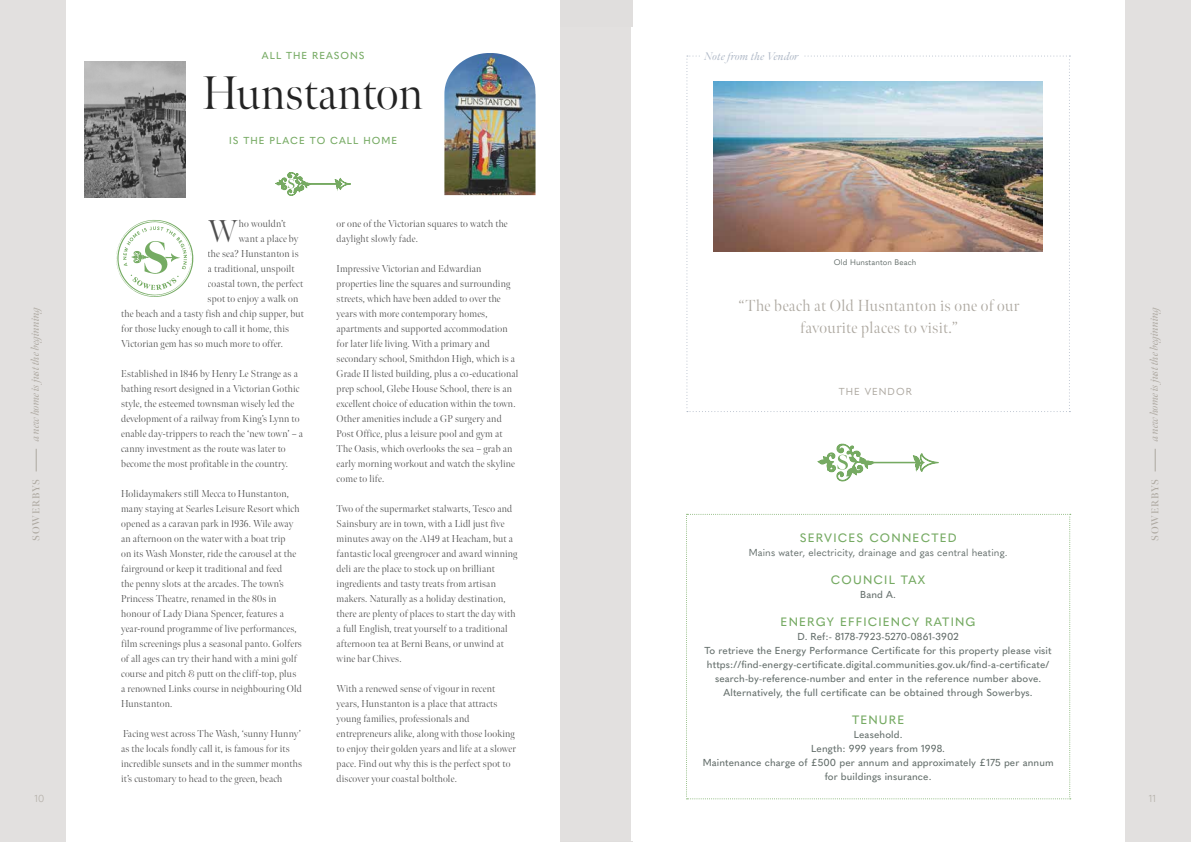
<style>
.page{position:relative;width:1191px;height:842px;background:#fff}
.page>*{position:absolute;margin:0;border:0;box-sizing:border-box;transform-origin:0 0}
.t1{font:300 47px "Meno Banner";color:#232323}
.t2{font:300 31.6px "Meno Banner";color:#4f4f4f}
.t3{font:300 16px/22px "Meno Banner";letter-spacing:.025em;color:#ada8a0;text-align:center}
.t4{font:500 12px "Quasimoda";letter-spacing:.1em;color:#76aa63}
.t5{font:italic 11px "Meno Banner";letter-spacing:-.01em;color:#ada8a0}
.t6{font:italic 11px "Meno Banner";letter-spacing:.025em;color:#abb5c4}
.t7{font:300 10px/15px "Meno Banner";letter-spacing:.02em;color:#4f4f4f}
.t8{font:500 10px/14px "Quasimoda";letter-spacing:.01em;color:#656f6c;text-align:center}
.t9{font:10px "Quasimoda";letter-spacing:.01em;color:#656f6c}
.t10{font:500 10px "Quasimoda";letter-spacing:.1em;color:#76aa63}
.t11{font:600 10px "Meno Banner";letter-spacing:.08em;color:#ada8a0}
.t12{font:10px "Quasimoda";letter-spacing:.1em;color:#aca79f}
.t13{font:300 10px "Quasimoda";color:#ada8a0}
.t14{font:8px "Quasimoda";letter-spacing:.01em;color:#656f6c}
</style>
<div class="page">
<div style="left:0;top:0;width:595px;height:842px;background:#e2e0df"></div>
<div style="left:595px;top:0;width:596px;height:842px;background:#e2e0df"></div>
<svg style="left:36px;top:449px;width:1px;height:22px"></svg>
<svg style="left:1155px;top:449px;width:1px;height:22px"></svg>
<div style="left:631px;top:0;width:493px;height:842px;background:#fff"></div>
<svg style="left:818px;top:444px;width:120px;height:37px"></svg>
<svg style="left:686px;top:56px;width:384px;height:356px"></svg>
<img style="left:714px;top:81px;width:328px;height:170px">
<div style="left:700px;top:51px;width:103px;height:9px;background:#fff"></div>
<svg style="left:686px;top:514px;width:384px;height:285px"></svg>
<div style="left:66px;top:0;width:493px;height:842px;background:#fff"></div>
<img style="left:444px;top:53px;width:91px;height:142px">
<img style="left:84px;top:61px;width:102px;height:137px">
<svg style="left:116px;top:220px;width:77px;height:77px"></svg>
<svg style="left:276px;top:172px;width:75px;height:23px"></svg>
<hr style="left:560px;top:841px;width:72px;height:1px;background:#e0dedd">
<div style="left:560px;top:0;width:72px;height:27px;background:#e0dedd"></div>
<p class="t10" style="left:262px;top:48px;width:104px">ALL THE REASONS</p>
<h1 class="t1" style="left:202px;top:64px;width:222px">Hunstanton</h1>
<p class="t10" style="left:229px;top:132px;width:169px">IS THE PLACE TO CALL HOME</p>
<p class="t6" style="left:704px;top:49px;width:96px">Note from the Vendor</p>
<p class="t7" style="left:337px;top:217px;width:173px">or one of the Victorian squares to watch the daylight slowly fade.</p>
<p class="t7" style="left:337px;top:262px;width:183px">Impressive Victorian and Edwardian properties line the squares and surrounding streets, which have been added to over the years with more contemporary homes, apartments and supported accommodation for later life living. With a primary and secondary school, Smithdon High, which is a Grade II listed building, plus a co-educational prep school, Glebe House School, there is an excellent choice of education within the town.<br>Other amenities include a GP surgery and Post Office, plus a leisure pool and gym at The Oasis, which overlooks the sea – grab an early morning workout and watch the skyline come to life.</p>
<p class="t7" style="left:337px;top:502px;width:182px">Two of the supermarket stalwarts, Tesco and Sainsbury are in town, with a Lidl just five minutes away on the A149 at Heacham, but a fantastic local greengrocer and award winning deli are the place to stock up on brilliant ingredients and tasty treats from artisan makers. Naturally as a holiday destination, there are plenty of places to start the day with a full English, treat yourself to a traditional afternoon tea at Berni Beans, or unwind at wine bar Chives.</p>
<p class="t7" style="left:337px;top:682px;width:181px">With a renewed sense of vigour in recent years, Hunstanton is a place that attracts young families, professionals and entrepreneurs alike, along with those looking to enjoy their golden years and life at a slower pace. Find out why this is the perfect spot to discover your coastal bolthole.</p>
<h2 class="t2" style="left:208px;top:213px;width:32px">W</h2>
<p class="t7" style="left:239px;top:217px;width:49px">ho wouldn’t</p>
<p class="t7" style="left:239px;top:232px;width:61px">want a place by</p>
<p class="t7" style="left:208px;top:247px;width:92px">the sea? Hunstanton is</p>
<p class="t7" style="left:208px;top:262px;width:88px">a traditional, unspoilt</p>
<p class="t7" style="left:208px;top:277px;width:97px">coastal town, the perfect</p>
<p class="t7" style="left:208px;top:292px;width:92px">spot to enjoy a walk on</p>
<p class="t7" style="left:121px;top:307px;width:184px">the beach and a tasty fish and chip supper, but</p>
<p class="t7" style="left:121px;top:322px;width:169px">for those lucky enough to call it home, this</p>
<p class="t7" style="left:121px;top:337px;width:163px">Victorian gem has so much more to offer.</p>
<p class="t7" style="left:121px;top:367px;width:183px">Established in 1846 by Henry Le Strange as a bathing resort designed in a Victorian Gothic style, the esteemed townsman wisely led the development of a railway from King’s Lynn to enable day-trippers to reach the ‘new town’ – a canny investment as the route was later to become the most profitable in the country.</p>
<p class="t7" style="left:121px;top:487px;width:182px">Holidaymakers still Mecca to Hunstanton, many staying at Searles Leisure Resort which opened as a caravan park in 1936. Wile away an afternoon on the water with a boat trip<br>on its Wash Monster, ride the carousel at the fairground or keep it traditional and feed<br>the penny slots at the arcades. The town’s Princess Theatre, renamed in the 80s in honour of Lady Diana Spencer, features a year-round programme of live performances, film screenings plus a seasonal panto. Golfers of all ages can try their hand with a mini golf course and pitch &amp; putt on the cliff-top, plus a renowned Links course in neighbouring Old Hunstanton.</p>
<p class="t7" style="left:121px;top:727px;width:182px">Facing west across The Wash, ‘sunny Hunny’ as the locals fondly call it, is famous for its incredible sunsets and in the summer months it’s customary to head to the green, beach</p>
<p class="t14" style="left:834px;top:256px;width:84px">Old Hunstanton Beach</p>
<h3 class="t3" style="left:738px;top:295px;width:282px">“The beach at Old Husntanton is one of our favourite places to visit.”</h3>
<p class="t5" style="left:29px;top:441px;width:138px;rotate:-90deg">a new home is just the beginning</p>
<p class="t5" style="left:1147px;top:441px;width:138px;rotate:-90deg">a new home is just the beginning</p>
<p class="t12" style="left:838px;top:383px;width:74px">THE VENDOR</p>
<p class="t11" style="left:30px;top:541px;width:63px;rotate:-90deg">SOWERBYS</p>
<p class="t11" style="left:1149px;top:541px;width:63px;rotate:-90deg">SOWERBYS</p>
<p class="t4" style="left:799px;top:529px;width:158px">SERVICES CONNECTED</p>
<p class="t9" style="left:748px;top:545px;width:260px">Mains water, electricity, drainage and gas central heating.</p>
<p class="t4" style="left:831px;top:571px;width:96px">COUNCIL TAX</p>
<p class="t8" style="left:860px;top:587px;width:37px">Band A.</p>
<p class="t4" style="left:780px;top:613px;width:196px">ENERGY EFFICIENCY RATING</p>
<p class="t8" style="left:704px;top:629px;width:348px">D. Ref:- 8178-7923-5270-0861-3902<br>To retrieve the Energy Performance Certificate for this property please visit https://find-energy-certificate.digital.communities.gov.uk/find-a-certificate/ search-by-reference-number and enter in the reference number above.<br>Alternatively, the full certificate can be obtained through Sowerbys.</p>
<p class="t4" style="left:852px;top:711px;width:54px">TENURE</p>
<p class="t8" style="left:702px;top:727px;width:352px">Leasehold.<br>Length: 999 years from 1998.<br>Maintenance charge of £500 per annum and approximately £175 per annum for buildings insurance.</p>
<p class="t13" style="left:35px;top:791px;width:11px">10</p>
<p class="t13" style="left:1148px;top:791px;width:9px">11</p>
</div>
